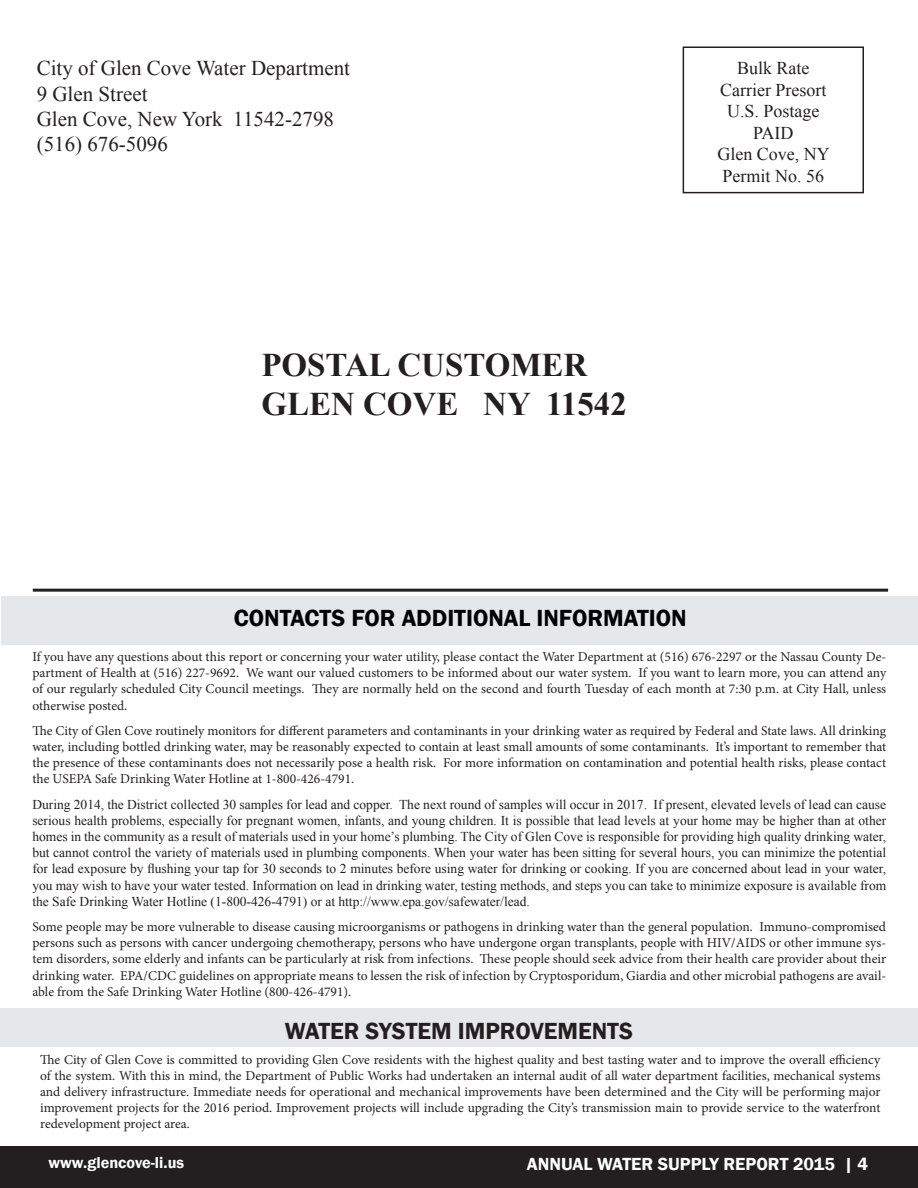
<style>
.page{position:relative;width:918px;height:1188px;background:#fff}
.page>*{position:absolute;margin:0;border:0;box-sizing:border-box;transform-origin:0 0}
.t1{font:700 33px/39.6px "Times New Roman";color:#231f20}
.t2{font:600 24px "Franklin Gothic";color:#000}
.t3{font:600 24px "Franklin Gothic";color:#231f20}
.t4{font:21px/25.2px "Times New Roman";color:#231f20}
.t5{font:18px/21.6px "Times New Roman";color:#231f20;text-align:center}
.t6{font:600 18px "Franklin Gothic";color:#fff}
.t7{font:600 16.2px "Franklin Gothic";color:#fff}
.t8{font:13.5px/16.2px "Minion Pro";color:#231f20;text-align:justify}
.t9{font:13.5px/16.2px "Times New Roman";color:#231f20;text-align:justify}
</style>
<div class="page">
<div style="left:0;top:1147px;width:918px;height:41px;background:#231f20"></div>
<hr style="left:33px;top:589px;width:855px;height:3px;background:#231f20">
<div style="left:683px;top:46px;width:181px;height:147px;border:2px solid #231f20"></div>
<div style="left:1px;top:596px;width:917px;height:48px;background:#e6e7e9"></div>
<div style="left:0;top:1008px;width:918px;height:39px;background:#e6e7e9"></div>
<h3 class="t4" style="left:37px;top:55px;width:315px">City of Glen Cove Water Department<br>9 Glen Street<br>Glen Cove, New York 11542-2798 (516) 676-5096</h3>
<h1 class="t1" style="left:261px;top:344px;width:367px">POSTAL CUSTOMER<br>GLEN COVE NY 11542</h1>
<h3 class="t5" style="left:717px;top:57px;width:114px">Bulk Rate<br>Carrier Presort<br>U.S. Postage<br>PAID<br>Glen Cove, NY<br>Permit No. 56</h3>
<h2 class="t2" style="left:234px;top:603px;width:454px">CONTACTS FOR ADDITIONAL INFORMATION</h2>
<p class="t8" style="left:32px;top:649px;width:855px">If you have any questions about this report or concerning your water utility, please contact the Water Department at (516) 676-2297 or the Nassau County De&shy;partment of Health at (516) 227-9692. We want our valued customers to be informed about our water system. If you want to learn more, you can attend any of our regularly scheduled City Council meetings. They are normally held on the second and fourth Tuesday of each month at 7:30 p.m. at City Hall, unless otherwise posted.</p>
<p class="t8" style="left:32px;top:722px;width:855px">The City of Glen Cove routinely monitors for different parameters and contaminants in your drinking water as required by Federal and State laws. All drinking water, including bottled drinking water, may be reasonably expected to contain at least small amounts of some contaminants. It’s important to remember that the presence of these contaminants does not necessarily pose a health risk. For more information on contamination and potential health risks, please contact the USEPA Safe Drinking Water Hotline at 1-800-426-4791.</p>
<p class="t9" style="left:32px;top:796px;width:855px">During 2014, the District collected 30 samples for lead and copper. The next round of samples will occur in 2017. If present, elevated levels of lead can cause serious health problems, especially for pregnant women, infants, and young children. It is possible that lead levels at your home may be higher than at other homes in the community as a result of materials used in your home’s plumbing. The City of Glen Cove is responsible for providing high quality drinking water, but cannot control the variety of materials used in plumbing components. When your water has been sitting for several hours, you can minimize the potential for lead exposure by flushing your tap for 30 seconds to 2 minutes before using water for drinking or cooking. If you are concerned about lead in your water, you may wish to have your water tested. Information on lead in drinking water, testing methods, and steps you can take to minimize exposure is available from the Safe Drinking Water Hotline (1-800-426-4791) or at http://www.epa.gov/safewater/lead.</p>
<p class="t8" style="left:32px;top:919px;width:855px">Some people may be more vulnerable to disease causing microorganisms or pathogens in drinking water than the general population. Immuno-compromised persons such as persons with cancer undergoing chemotherapy, persons who have undergone organ transplants, people with HIV/AIDS or other immune sys&shy;tem disorders, some elderly and infants can be particularly at risk from infections. These people should seek advice from their health care provider about their drinking water. EPA/CDC guidelines on appropriate means to lessen the risk of infection by Cryptosporidum, Giardia and other microbial pathogens are avail&shy;able from the Safe Drinking Water Hotline (800-426-4791).</p>
<h2 class="t3" style="left:285px;top:1016px;width:350px">WATER SYSTEM IMPROVEMENTS</h2>
<p class="t8" style="left:40px;top:1051px;width:842px">The City of Glen Cove is committed to providing Glen Cove residents with the highest quality and best tasting water and to improve the overall efficiency of the system. With this in mind, the Department of Public Works had undertaken an internal audit of all water department facilities, mechanical systems and delivery infrastructure. Immediate needs for operational and mechanical improvements have been determined and the City will be performing major improvement projects for the 2016 period. Improvement projects will include upgrading the City’s transmission main to provide service to the waterfront redevelopment project area.</p>
<p class="t7" style="left:49px;top:1153px;width:137px">www.glencove-li.us</p>
<h3 class="t6" style="left:527px;top:1152px;width:343px">ANNUAL WATER SUPPLY REPORT 2015 | 4</h3>
</div>
